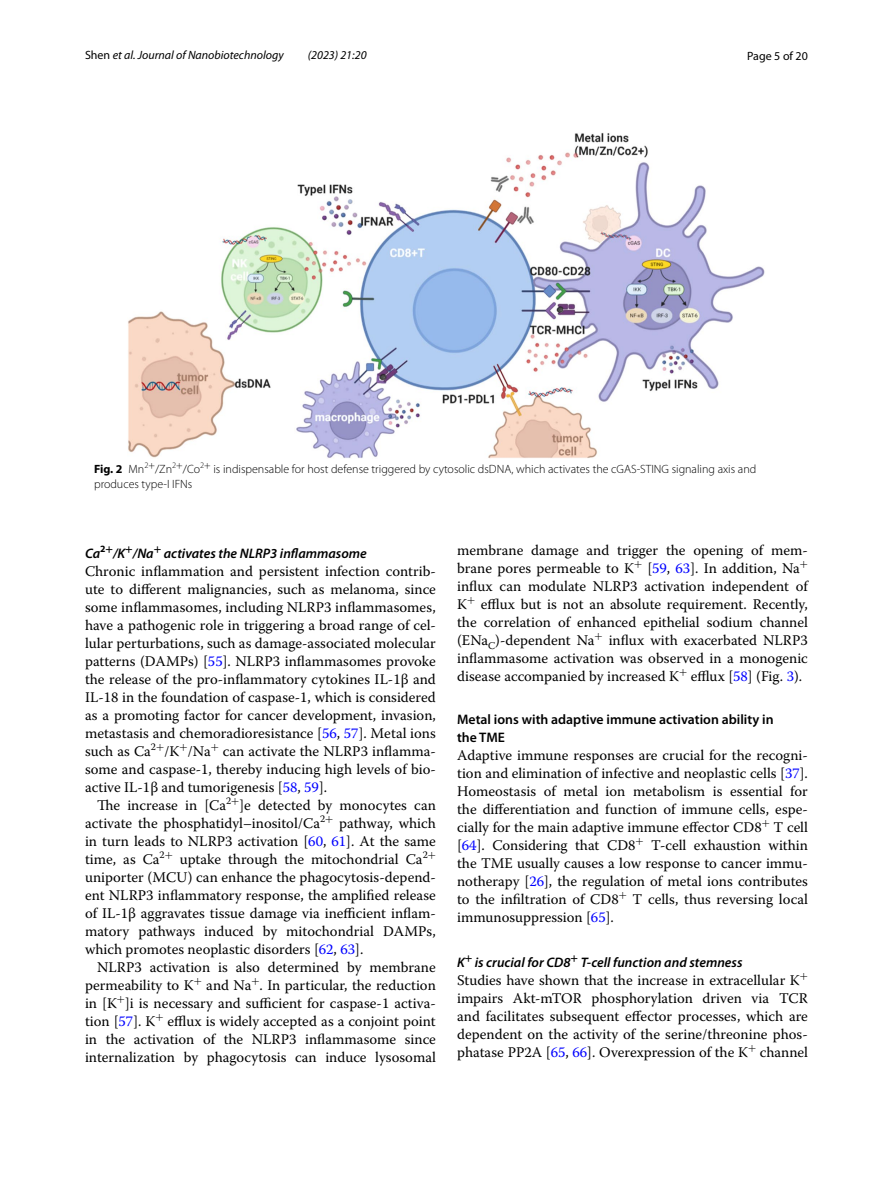
<style>
.page{position:relative;width:893px;height:1187px;background:#fff}
.page>*{position:absolute;margin:0;border:0;box-sizing:border-box;transform-origin:0 0}
.t1{font:14.7px/18px "Warnock Pro";color:#000;text-align:justify}
.t2{font:italic 600 13.8px "Myriad Pro";color:#000}
.t3{font:600 13.8px/18px "Myriad Pro";color:#000}
.t4{font:300 12px/15px "Myriad Pro";color:#000}
.t5{font:italic 12px "Myriad Pro";color:#000}
.t6{font:12px "Myriad Pro";color:#000}
.s1{font-style:normal}
.s2{font-weight:700}
.s3{color:#00f}
</style>
<div class="page">
<img style="left:128px;top:133px;width:637px;height:325px">
<p class="t5" style="left:85px;top:48px;width:200px"><span class="s1">Shen</span> et al. Journal of Nanobiotechnology</p>
<p class="t5" style="left:308px;top:48px;width:60px">(2023) 21:20</p>
<p class="t6" style="left:747px;top:48px;width:62px">Page 5 of 20</p>
<p class="t4" style="left:94px;top:462px;width:664px"><span class="s2">Fig. 2</span> Mn<sup>2</sup><sup>+</sup>/Zn<sup>2</sup><sup>+</sup>/Co<sup>2</sup><sup>+</sup> is indispensable for host defense triggered by cytosolic dsDNA, which activates the cGAS-STING signaling axis and produces type-I IFNs</p>
<p class="t2" style="left:85px;top:544px;width:283px">Ca<sup>2</sup><sup>+</sup>/K<sup>+</sup>/Na<sup>+</sup> activates the NLRP3 inflammasome</p>
<p class="t1" style="left:85px;top:562px;width:352px">Chronic inflammation and persistent infection contrib&shy;ute to different malignancies, such as melanoma, since some inflammasomes, including NLRP3 inflammasomes, have a pathogenic role in triggering a broad range of cel&shy;lular perturbations, such as damage-associated molecular patterns (DAMPs) [<span class="s3">55</span>]. NLRP3 inflammasomes provoke the release of the pro-inflammatory cytokines IL-1β and IL-18 in the foundation of caspase-1, which is considered as a promoting factor for cancer development, invasion, metastasis and chemoradioresistance [<span class="s3">56</span>, <span class="s3">57</span>]. Metal ions such as Ca<sup>2</sup><sup>+</sup>/K<sup>+</sup>/Na<sup>+</sup> can activate the NLRP3 inflamma&shy;some and caspase-1, thereby inducing high levels of bio&shy;active IL-1β and tumorigenesis [<span class="s3">58</span>, <span class="s3">59</span>].</p>
<p class="t1" style="left:85px;top:796px;width:352px;text-indent:12px">The increase in [Ca<sup>2</sup><sup>+</sup>]e detected by monocytes can activate the phosphatidyl–inositol/Ca<sup>2</sup><sup>+</sup> pathway, which in turn leads to NLRP3 activation [<span class="s3">60</span>, <span class="s3">61</span>]. At the same time, as Ca<sup>2</sup><sup>+</sup> uptake through the mitochondrial Ca<sup>2</sup><sup>+ </sup>uniporter (MCU) can enhance the phagocytosis-depend&shy;ent NLRP3 inflammatory response, the amplified release of IL-1β aggravates tissue damage via inefficient inflam&shy;matory pathways induced by mitochondrial DAMPs, which promotes neoplastic disorders [<span class="s3">62</span>, <span class="s3">63</span>].</p>
<p class="t1" style="left:85px;top:958px;width:352px;text-indent:12px">NLRP3 activation is also determined by membrane permeability to K<sup>+</sup> and Na<sup>+</sup>. In particular, the reduction in [K<sup>+</sup>]i is necessary and sufficient for caspase-1 activa&shy;tion [<span class="s3">57</span>]. K<sup>+</sup> efflux is widely accepted as a conjoint point in the activation of the NLRP3 inflammasome since internalization by phagocytosis can induce lysosomal</p>
<p class="t1" style="left:457px;top:541px;width:352px">membrane damage and trigger the opening of mem&shy;brane pores permeable to K<sup>+</sup> [<span class="s3">59</span>, <span class="s3">63</span>]. In addition, Na<sup>+ </sup>influx can modulate NLRP3 activation independent of K<sup>+</sup> efflux but is not an absolute requirement. Recently, the correlation of enhanced epithelial sodium channel (ENa<sub>C</sub>)-dependent Na<sup>+</sup> influx with exacerbated NLRP3 inflammasome activation was observed in a monogenic disease accompanied by increased K<sup>+</sup> efflux [<span class="s3">58</span>] (Fig. <span class="s3">3</span>).</p>
<p class="t3" style="left:457px;top:710px;width:318px">Metal ions with adaptive immune activation ability in the TME</p>
<p class="t1" style="left:457px;top:746px;width:352px">Adaptive immune responses are crucial for the recogni&shy;tion and elimination of infective and neoplastic cells [<span class="s3">37</span>].<br>Homeostasis of metal ion metabolism is essential for the differentiation and function of immune cells, espe&shy;cially for the main adaptive immune effector CD8<sup>+</sup> T cell [<span class="s3">64</span>]. Considering that CD8<sup>+</sup> T-cell exhaustion within the TME usually causes a low response to cancer immu&shy;notherapy [<span class="s3">26</span>], the regulation of metal ions contributes to the infiltration of CD8<sup>+</sup> T cells, thus reversing local immunosuppression [<span class="s3">65</span>].</p>
<p class="t2" style="left:457px;top:953px;width:287px">K<sup>+</sup> is crucial for CD8<sup>+</sup> T‑cell function and stemness</p>
<p class="t1" style="left:457px;top:970px;width:352px">Studies have shown that the increase in extracellular K<sup>+ </sup>impairs Akt-mTOR phosphorylation driven via TCR and facilitates subsequent effector processes, which are dependent on the activity of the serine/threonine phos&shy;phatase PP2A [<span class="s3">65</span>, <span class="s3">66</span>]. Overexpression of the K<sup>+</sup> channel</p>
</div>
